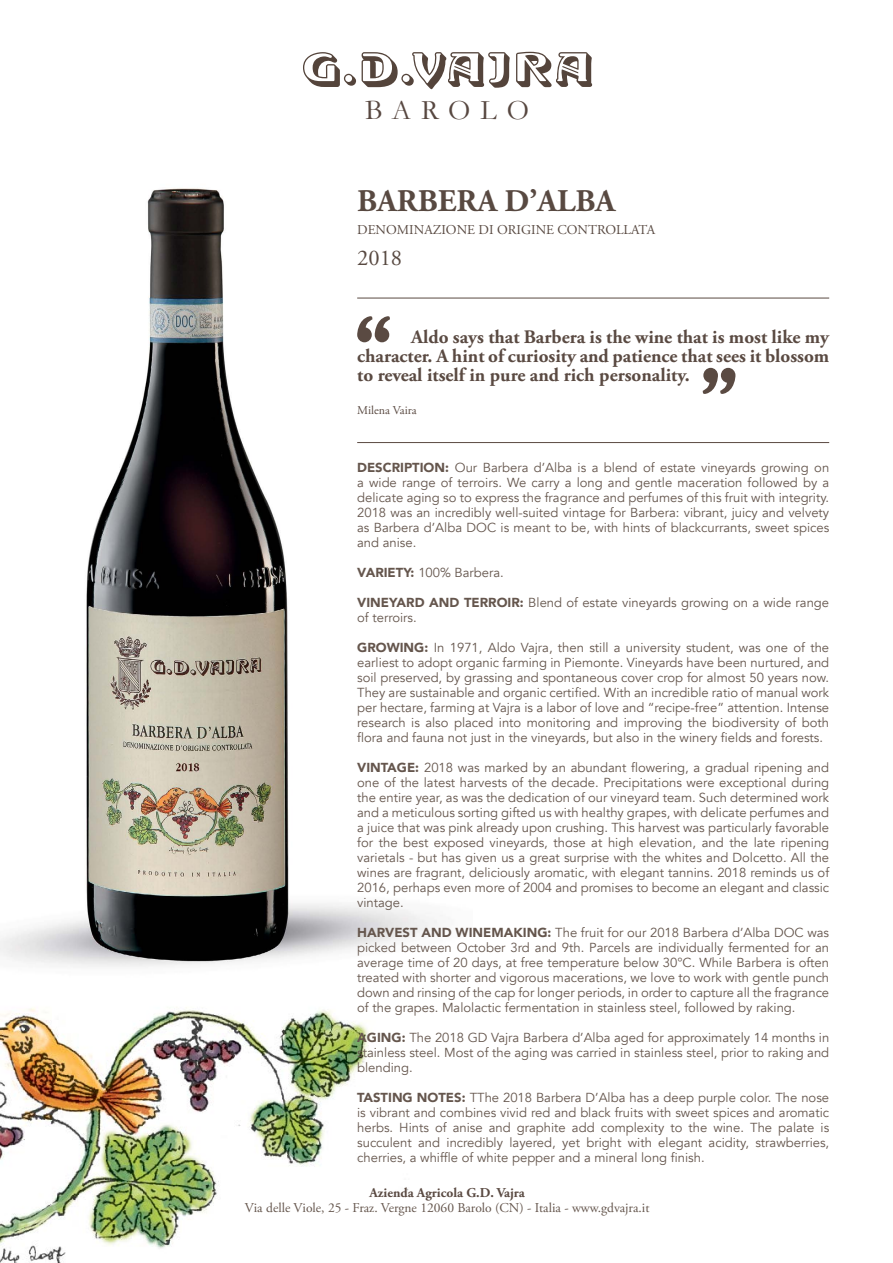
<style>
.page{position:relative;width:893px;height:1263px;background:#fff}
.page>*{position:absolute;margin:0;border:0;box-sizing:border-box;transform-origin:0 0}
.t1{font:700 31.5px "Adobe Garamond Pro";color:#584941}
.t2{font:28.5px "Garamond";letter-spacing:.35em;color:#574740}
.t3{font:22.5px "Adobe Garamond Pro";color:#584941}
.t4{font:700 19.05px/19px "Adobe Garamond Pro";color:#5a4a42;text-align:justify}
.t5{font:13.5px "Adobe Garamond Pro";color:#65564d}
.t6{font:13.5px "Adobe Garamond Pro";color:#584941}
.t7{font:700 13.5px "Adobe Garamond Pro";color:#5a4a42}
.t8{font:13.05px/15px "Avenir";color:#65564d;text-align:justify}
.t9{font:12px "Adobe Garamond Pro";color:#5a4a42}
.s1{font-weight:900}
</style>
<div class="page">
<img style="left:0;top:1007px;width:409px;height:256px">
<img style="left:0;top:188px;width:472px;height:779px">
<svg style="left:357px;top:315px;width:34px;height:27px"></svg>
<hr style="left:357px;top:442px;width:472px;height:1px;background:#5a4a42">
<hr style="left:357px;top:298px;width:472px;height:1px;background:#5a4a42">
<svg style="left:702px;top:368px;width:33px;height:26px"></svg>
<svg style="left:516px;top:52px;width:76px;height:35px"></svg>
<svg style="left:303px;top:52px;width:207px;height:37px"></svg>
<h2 class="t2" style="left:365px;top:90px;width:165px">BAROLO</h2>
<h1 class="t1" style="left:357px;top:183px;width:260px">BARBERA D’ALBA</h1>
<p class="t6" style="left:357px;top:221px;width:299px">DENOMINAZIONE DI ORIGINE CONTROLLATA</p>
<h3 class="t3" style="left:357px;top:245px;width:46px">2018</h3>
<h3 class="t4" style="left:357px;top:328px;width:474px;text-indent:54px">Aldo says that Barbera is the wine that is most like my character. A hint of curiosity and patience that sees it blossom to reveal itself in pure and rich personality.</h3>
<p class="t9" style="left:357px;top:403px;width:61px">Milena Vaira</p>
<p class="t8" style="left:357px;top:461px;width:474px"><span class="s1">DESCRIPTION:</span> Our Barbera d’Alba is a blend of estate vineyards growing on a wide range of terroirs. We carry a long and gentle maceration followed by a delicate aging so to express the fragrance and perfumes of this fruit with integrity.<br>2018 was an incredibly well-suited vintage for Barbera: vibrant, juicy and velvety as Barbera d’Alba DOC is meant to be, with hints of blackcurrants, sweet spices and anise.</p>
<p class="t8" style="left:357px;top:565px;width:148px"><span class="s1">VARIETY:</span> 100% Barbera.</p>
<p class="t8" style="left:357px;top:595px;width:473px"><span class="s1">VINEYARD AND TERROIR:</span> Blend of estate vineyards growing on a wide range of terroirs.</p>
<p class="t8" style="left:357px;top:640px;width:474px"><span class="s1">GROWING:</span> In 1971, Aldo Vajra, then still a university student, was one of the earliest to adopt organic farming in Piemonte. Vineyards have been nurtured, and soil preserved, by grassing and spontaneous cover crop for almost 50 years now.<br>They are sustainable and organic certified. With an incredible ratio of manual work per hectare, farming at Vajra is a labor of love and “recipe-free” attention. Intense research is also placed into monitoring and improving the biodiversity of both flora and fauna not just in the vineyards, but also in the winery fields and forests.</p>
<p class="t8" style="left:357px;top:760px;width:474px"><span class="s1">VINTAGE:</span> 2018 was marked by an abundant flowering, a gradual ripening and one of the latest harvests of the decade. Precipitations were exceptional during the entire year, as was the dedication of our vineyard team. Such determined work and a meticulous sorting gifted us with healthy grapes, with delicate perfumes and a juice that was pink already upon crushing. This harvest was particularly favorable for the best exposed vineyards, those at high elevation, and the late ripening varietals - but has given us a great surprise with the whites and Dolcetto. All the wines are fragrant, deliciously aromatic, with elegant tannins. 2018 reminds us of 2016, perhaps even more of 2004 and promises to become an elegant and classic vintage.</p>
<p class="t8" style="left:357px;top:925px;width:474px"><span class="s1">HARVEST AND WINEMAKING:</span> The fruit for our 2018 Barbera d’Alba DOC was picked between October 3rd and 9th. Parcels are individually fermented for an average time of 20 days, at free temperature below 30°C. While Barbera is often treated with shorter and vigorous macerations, we love to work with gentle punch down and rinsing of the cap for longer periods, in order to capture all the fragrance of the grapes. Malolactic fermentation in stainless steel, followed by raking.</p>
<p class="t8" style="left:357px;top:1030px;width:474px"><span class="s1">AGING:</span> The 2018 GD Vajra Barbera d’Alba aged for approximately 14 months in stainless steel. Most of the aging was carried in stainless steel, prior to raking and blending.</p>
<p class="t8" style="left:357px;top:1090px;width:474px"><span class="s1">TASTING NOTES:</span> TThe 2018 Barbera D’Alba has a deep purple color. The nose is vibrant and combines vivid red and black fruits with sweet spices and aromatic herbs. Hints of anise and graphite add complexity to the wine. The palate is succulent and incredibly layered, yet bright with elegant acidity, strawberries, cherries, a whiffle of white pepper and a mineral long finish.</p>
<p class="t7" style="left:369px;top:1185px;width:157px">Azienda Agricola G.D. Vajra</p>
<p class="t5" style="left:245px;top:1199px;width:406px">Via delle Viole, 25 - Fraz. Vergne 12060 Barolo (CN) - Italia - www.gdvajra.it</p>
</div>
